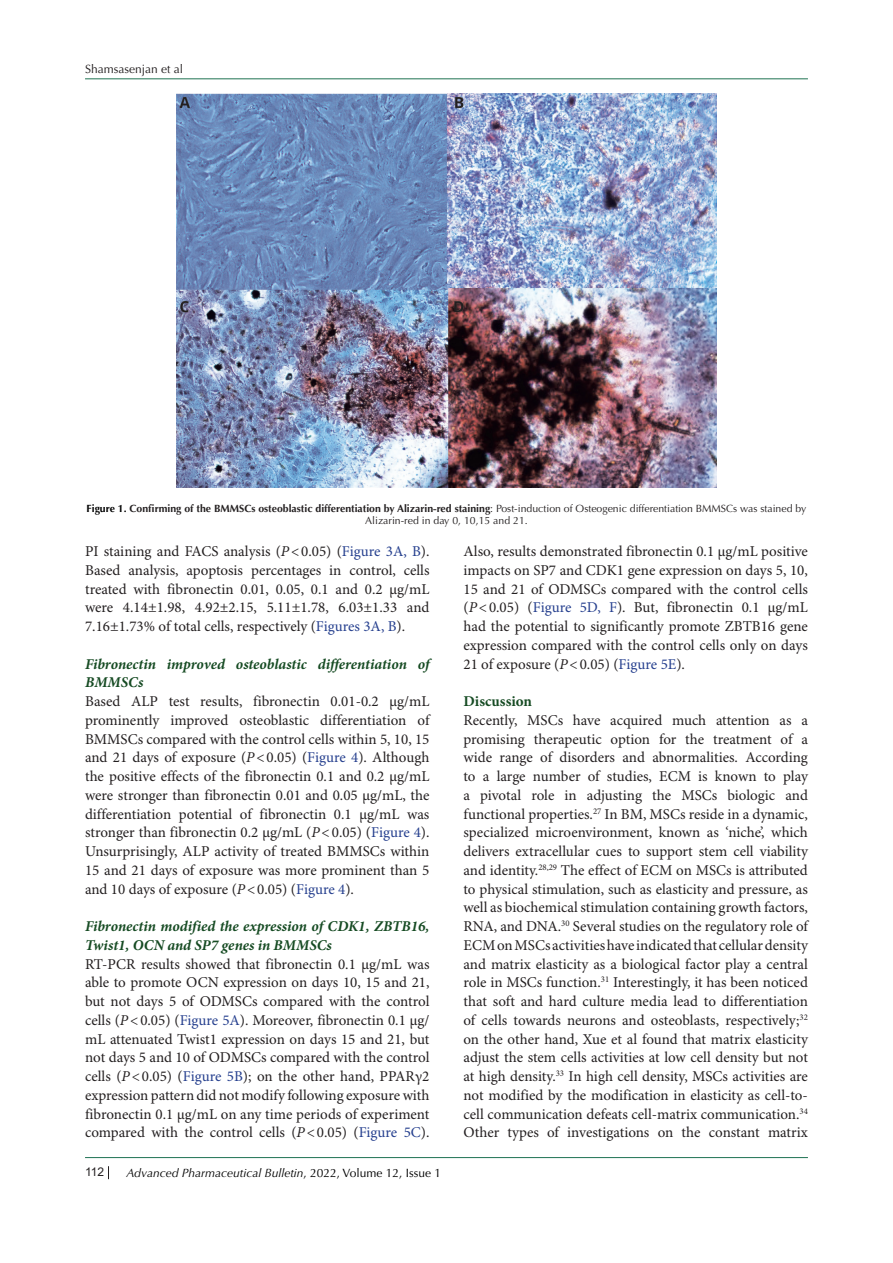
<style>
.page{position:relative;width:893px;height:1263px;background:#fff}
.page>*{position:absolute;margin:0;border:0;box-sizing:border-box;transform-origin:0 0}
.t1{font:15px/18.8px "Minion Pro";color:#231f20;text-align:justify}
.t2{font:italic 700 15px/18.8px "Minion Pro";color:#164b23}
.t3{font:700 15px "Minion Pro";color:#164b23}
.t4{font:italic 12px "Optima LT Std";color:#000}
.t5{font:12px "Optima LT Std";color:#231f20}
.t6{font:12px "Arial";color:#231f20}
.t7{font:10.5px/11.6px "Optima LT Std";color:#231f20;text-align:center}
.s1{font-weight:700;color:#000}
.s2{font-weight:700}
.s3{font-family:"Times New Roman";font-weight:700}
.s4{font-style:italic}
.s5{color:#253f8e}
.s6{font-style:normal}
</style>
<div class="page">
<svg style="left:108px;top:1166px;width:1px;height:13px"></svg>
<hr style="left:85px;top:1157px;width:723px;height:1px;background:#1e7252">
<hr style="left:85px;top:78px;width:723px;height:1px;background:#1e7252">
<img style="left:176px;top:94px;width:541px;height:394px">
<p class="t5" style="left:85px;top:62px;width:100px">Shamsasenjan et al</p>
<p class="t7" style="left:87px;top:503px;width:721px"><span class="s1">Figure 1.</span> <span class="s2">Confirming of the BMMSCs osteoblastic differentiation by Alizarin</span><span class="s3">‐</span><span class="s2">red staining</span>: Post-induction of Osteogenic differentiation BMMSCs was stained by<br>Alizarin‐red in day 0, 10,15 and 21.</p>
<p class="t1" style="left:85px;top:543px;width:346px">PI staining and FACS analysis (<span class="s4">P</span>&lt;0.05) (<span class="s5">Figure 3A, B</span>).<br>Based analysis, apoptosis percentages in control, cells treated with fibronectin 0.01, 0.05, 0.1 and 0.2 μg/mL were 4.14±1.98, 4.92±2.15, 5.11±1.78, 6.03±1.33 and 7.16±1.73% of total cells, respectively (<span class="s5">Figures 3A, B</span>).</p>
<p class="t2" style="left:85px;top:654px;width:346px">Fibronectin improved osteoblastic differentiation of<br>BMMSCs</p>
<p class="t1" style="left:85px;top:693px;width:346px">Based ALP test results, fibronectin 0.01-0.2 μg/mL prominently improved osteoblastic differentiation of BMMSCs compared with the control cells within 5, 10, 15 and 21 days of exposure (<span class="s4">P</span>&lt;0.05) (<span class="s5">Figure 4</span>). Although the positive effects of the fibronectin 0.1 and 0.2 μg/mL were stronger than fibronectin 0.01 and 0.05 μg/mL, the differentiation potential of fibronectin 0.1 μg/mL was stronger than fibronectin 0.2 μg/mL (<span class="s4">P</span>&lt;0.05) (<span class="s5">Figure 4</span>).<br>Unsurprisingly, ALP activity of treated BMMSCs within 15 and 21 days of exposure was more prominent than 5 and 10 days of exposure (<span class="s4">P</span>&lt;0.05) (<span class="s5">Figure 4</span>).</p>
<p class="t2" style="left:85px;top:917px;width:346px">Fibronectin modified the expression of CDK1, ZBTB16,<br>Twist1, OCN and SP7 genes in BMMSCs</p>
<p class="t1" style="left:85px;top:955px;width:346px">RT-PCR results showed that fibronectin 0.1 μg/mL was able to promote OCN expression on days 10, 15 and 21, but not days 5 of ODMSCs compared with the control cells (<span class="s4">P</span>&lt;0.05) (<span class="s5">Figure 5A</span>). Moreover, fibronectin 0.1 μg/ mL attenuated Twist1 expression on days 15 and 21, but not days 5 and 10 of ODMSCs compared with the control cells (<span class="s4">P</span>&lt;0.05) (<span class="s5">Figure 5B</span>); on the other hand, PPARγ2 expression pattern did not modify following exposure with fibronectin 0.1 μg/mL on any time periods of experiment compared with the control cells (<span class="s4">P</span>&lt;0.05) (<span class="s5">Figure 5C</span>).</p>
<p class="t6" style="left:85px;top:1163px;width:21px">112</p>
<p class="t4" style="left:126px;top:1165px;width:316px">Advanced Pharmaceutical Bulletin<span class="s6">, 2022, Volume 12, Issue 1</span></p>
<p class="t1" style="left:463px;top:543px;width:346px">Also, results demonstrated fibronectin 0.1 μg/mL positive impacts on SP7 and CDK1 gene expression on days 5, 10, 15 and 21 of ODMSCs compared with the control cells (<span class="s4">P</span>&lt;0.05) (<span class="s5">Figure 5D, F</span>). But, fibronectin 0.1 μg/mL had the potential to significantly promote ZBTB16 gene expression compared with the control cells only on days 21 of exposure (<span class="s4">P</span>&lt;0.05) (<span class="s5">Figure 5E</span>).</p>
<p class="t3" style="left:463px;top:691px;width:70px">Discussion</p>
<p class="t1" style="left:463px;top:711px;width:346px">Recently, MSCs have acquired much attention as a promising therapeutic option for the treatment of a wide range of disorders and abnormalities. According to a large number of studies, ECM is known to play a pivotal role in adjusting the MSCs biologic and functional properties.<sup>27</sup> In BM, MSCs reside in a dynamic, specialized microenvironment, known as ‘niche’, which delivers extracellular cues to support stem cell viability and identity.<sup>28,29</sup> The effect of ECM on MSCs is attributed to physical stimulation, such as elasticity and pressure, as well as biochemical stimulation containing growth factors, RNA, and DNA.<sup>30</sup> Several studies on the regulatory role of ECM on MSCs activities have indicated that cellular density and matrix elasticity as a biological factor play a central role in MSCs function.<sup>31</sup> Interestingly, it has been noticed that soft and hard culture media lead to differentiation of cells towards neurons and osteoblasts, respectively;<sup>32 </sup>on the other hand, Xue et al found that matrix elasticity adjust the stem cells activities at low cell density but not at high density.<sup>33</sup> In high cell density, MSCs activities are not modified by the modification in elasticity as cell-to&shy;cell communication defeats cell-matrix communication.<sup>34<br></sup>Other types of investigations on the constant matrix</p>
</div>
